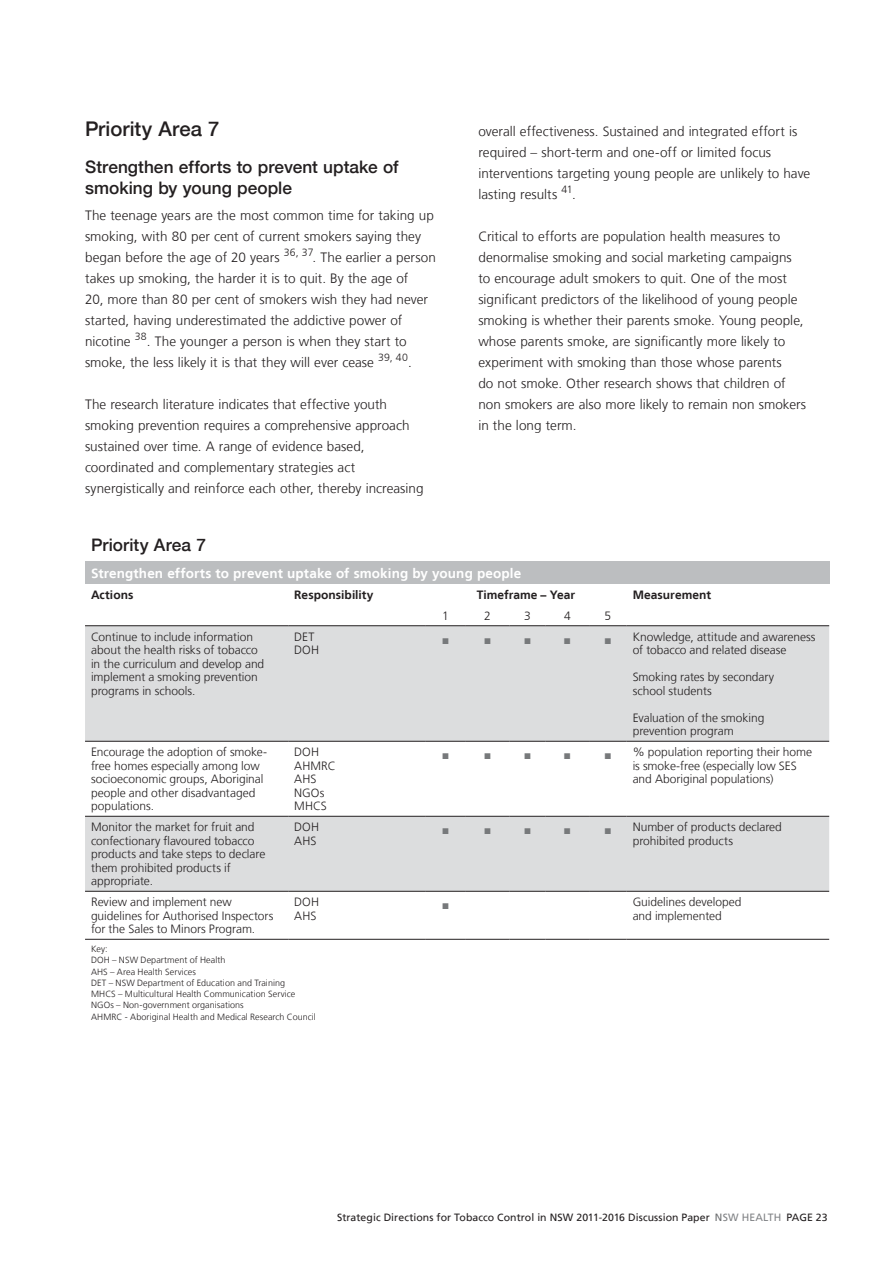
<style>
.page{position:relative;width:893px;height:1263px;background:#fff}
.page>*{position:absolute;margin:0;border:0;box-sizing:border-box;transform-origin:0 0}
.t1{font:500 20.25px "Helvetica Neue LT";letter-spacing:.005em;color:#231f20}
.t2{font:500 17.25px/21px "Helvetica Neue LT";color:#231f20}
.t3{font:300 13.5px/21px "Frutiger LT";letter-spacing:.005em;color:#231f20}
.t4{font:700 13.5px "Frutiger LT";letter-spacing:.01em;color:#fff}
.t5{font:300 12px/13.5px "Frutiger LT";color:#231f20}
.t6{font:700 12px "Frutiger LT";letter-spacing:.005em;color:#231f20}
.t7{font:10.5px "Frutiger LT";letter-spacing:.005em;color:#231f20}
.t8{font:300 9px/11.2px "Frutiger LT";letter-spacing:.005em;color:#231f20}
.t9{font:8.25px "Zapf Dingbats Std";color:#77797b}
.s1{color:#77797b}
.s2{color:#6d6f71}
.s3{color:#808285}
</style>
<div class="page">
<div style="left:85px;top:562px;width:744px;height:22px;background:#bcbec0"></div>
<svg style="left:85px;top:626px;width:744px;height:265px;fill:#dcddde"></svg>
<hr style="left:85px;top:625px;width:203px;height:1px;background:#231f20">
<hr style="left:288px;top:625px;width:137px;height:1px;background:#231f20">
<hr style="left:425px;top:625px;width:41px;height:1px;background:#231f20">
<hr style="left:466px;top:625px;width:43px;height:1px;background:#231f20">
<hr style="left:509px;top:625px;width:37px;height:1px;background:#231f20">
<hr style="left:546px;top:625px;width:43px;height:1px;background:#231f20">
<hr style="left:589px;top:625px;width:38px;height:1px;background:#231f20">
<hr style="left:627px;top:625px;width:202px;height:1px;background:#231f20">
<hr style="left:85px;top:741px;width:203px;height:1px;background:#231f20">
<hr style="left:288px;top:741px;width:137px;height:1px;background:#231f20">
<hr style="left:627px;top:741px;width:202px;height:1px;background:#231f20">
<hr style="left:85px;top:816px;width:203px;height:1px;background:#231f20">
<hr style="left:288px;top:816px;width:137px;height:1px;background:#231f20">
<hr style="left:627px;top:816px;width:202px;height:1px;background:#231f20">
<hr style="left:85px;top:891px;width:203px;height:1px;background:#231f20">
<hr style="left:288px;top:891px;width:137px;height:1px;background:#231f20">
<hr style="left:627px;top:891px;width:202px;height:1px;background:#231f20">
<hr style="left:85px;top:939px;width:203px;height:1px;background:#231f20">
<hr style="left:288px;top:939px;width:137px;height:1px;background:#231f20">
<hr style="left:466px;top:939px;width:43px;height:1px;background:#231f20">
<hr style="left:509px;top:939px;width:37px;height:1px;background:#231f20">
<hr style="left:546px;top:939px;width:43px;height:1px;background:#231f20">
<hr style="left:589px;top:939px;width:38px;height:1px;background:#231f20">
<hr style="left:627px;top:939px;width:202px;height:1px;background:#231f20">
<hr style="left:425px;top:741px;width:41px;height:1px;background:#231f20">
<hr style="left:466px;top:741px;width:43px;height:1px;background:#231f20">
<hr style="left:509px;top:741px;width:37px;height:1px;background:#231f20">
<hr style="left:546px;top:741px;width:43px;height:1px;background:#231f20">
<hr style="left:589px;top:741px;width:38px;height:1px;background:#231f20">
<hr style="left:425px;top:816px;width:41px;height:1px;background:#231f20">
<hr style="left:466px;top:816px;width:43px;height:1px;background:#231f20">
<hr style="left:509px;top:816px;width:37px;height:1px;background:#231f20">
<hr style="left:546px;top:816px;width:43px;height:1px;background:#231f20">
<hr style="left:589px;top:816px;width:38px;height:1px;background:#231f20">
<hr style="left:425px;top:891px;width:41px;height:1px;background:#231f20">
<hr style="left:466px;top:891px;width:43px;height:1px;background:#231f20">
<hr style="left:509px;top:891px;width:37px;height:1px;background:#231f20">
<hr style="left:546px;top:891px;width:43px;height:1px;background:#231f20">
<hr style="left:589px;top:891px;width:38px;height:1px;background:#231f20">
<hr style="left:425px;top:939px;width:41px;height:1px;background:#231f20">
<h1 class="t1" style="left:85px;top:116px;width:136px">Priority Area 7</h1>
<p class="t2" style="left:85px;top:156px;width:315px">Strengthen efforts to prevent uptake of smoking by young people</p>
<p class="t3" style="left:85px;top:205px;width:352px">The teenage years are the most common time for taking up smoking, with 80 per cent of current smokers saying they began before the age of 20 years <sup>36,</sup> <sup>37</sup>. The earlier a person takes up smoking, the harder it is to quit. By the age of<br>20, more than 80 per cent of smokers wish they had never started, having underestimated the addictive power of nicotine <sup>38</sup>. The younger a person is when they start to smoke, the less likely it is that they will ever cease <sup>39,</sup> <sup>40</sup>.</p>
<p class="t3" style="left:85px;top:394px;width:340px">The research literature indicates that effective youth smoking prevention requires a comprehensive approach sustained over time. A range of evidence based, coordinated and complementary strategies act synergistically and reinforce each other, thereby increasing</p>
<p class="t3" style="left:478px;top:121px;width:333px">overall effectiveness. Sustained and integrated effort is required – short-term and one-off or limited focus interventions targeting young people are unlikely to have lasting results <sup>41</sup>.</p>
<p class="t3" style="left:478px;top:226px;width:329px">Critical to efforts are population health measures to denormalise smoking and social marketing campaigns to encourage adult smokers to quit. One of the most significant predictors of the likelihood of young people smoking is whether their parents smoke. Young people, whose parents smoke, are significantly more likely to experiment with smoking than those whose parents<br>do not smoke. Other research shows that children of non smokers are also more likely to remain non smokers in the long term.</p>
<p class="t2" style="left:91px;top:534px;width:116px">Priority Area 7</p>
<p class="t4" style="left:91px;top:565px;width:432px">Strengthen efforts to prevent uptake of smoking by young people</p>
<p class="t6" style="left:91px;top:587px;width:44px">Actions</p>
<p class="t6" style="left:294px;top:587px;width:81px">Responsibility</p>
<p class="t6" style="left:477px;top:587px;width:100px">Timeframe – Year</p>
<p class="t6" style="left:633px;top:587px;width:80px">Measurement</p>
<p class="t5" style="left:442px;top:609px;width:8px">1</p>
<p class="t5" style="left:484px;top:609px;width:8px">2</p>
<p class="t5" style="left:524px;top:609px;width:8px">3</p>
<p class="t5" style="left:564px;top:609px;width:8px">4</p>
<p class="t5" style="left:605px;top:609px;width:8px">5</p>
<p class="t5" style="left:91px;top:630px;width:175px">Continue to include information about the health risks of tobacco in the curriculum and develop and implement a smoking prevention programs in schools.</p>
<p class="t5" style="left:294px;top:630px;width:26px">DET<br>DOH</p>
<p class="t9" style="left:442px;top:637px;width:8px">■</p>
<p class="t9" style="left:484px;top:637px;width:8px">■</p>
<p class="t9" style="left:524px;top:637px;width:8px">■</p>
<p class="t9" style="left:564px;top:637px;width:8px">■</p>
<p class="t5" style="left:605px;top:630px;width:212px;text-align:center"><span class="s1">■</span> Knowledge, attitude and awareness of tobacco and related disease</p>
<p class="t5" style="left:633px;top:670px;width:143px">Smoking rates by secondary school students</p>
<p class="t5" style="left:633px;top:711px;width:133px">Evaluation of the smoking prevention program</p>
<p class="t5" style="left:91px;top:745px;width:178px">Encourage the adoption of smoke&shy;free homes especially among low socioeconomic groups, Aboriginal people and other disadvantaged populations.</p>
<p class="t5" style="left:294px;top:745px;width:43px">DOH<br>AHMRC<br>AHS<br>NGOs<br>MHCS</p>
<p class="t9" style="left:442px;top:752px;width:8px">■</p>
<p class="t9" style="left:484px;top:752px;width:8px">■</p>
<p class="t9" style="left:524px;top:752px;width:8px">■</p>
<p class="t9" style="left:564px;top:752px;width:8px">■</p>
<p class="t5" style="left:633px;top:745px;width:181px;text-indent:-28px"><span class="s1">■</span> % population reporting their home is smoke-free (especially low SES and Aboriginal populations)</p>
<p class="t5" style="left:91px;top:820px;width:176px">Monitor the market for fruit and confectionary flavoured tobacco products and take steps to declare them prohibited products if appropriate.</p>
<p class="t5" style="left:294px;top:820px;width:26px">DOH<br>AHS</p>
<p class="t9" style="left:442px;top:827px;width:8px">■</p>
<p class="t9" style="left:484px;top:827px;width:8px">■</p>
<p class="t9" style="left:524px;top:827px;width:8px">■</p>
<p class="t9" style="left:564px;top:827px;width:8px">■</p>
<p class="t5" style="left:633px;top:820px;width:151px;text-indent:-28px"><span class="s1">■</span> Number of products declared prohibited products</p>
<p class="t5" style="left:91px;top:895px;width:184px">Review and implement new guidelines for Authorised Inspectors for the Sales to Minors Program.</p>
<p class="t5" style="left:294px;top:895px;width:26px">DOH<br>AHS</p>
<p class="t9" style="left:442px;top:902px;width:8px">■</p>
<p class="t5" style="left:633px;top:895px;width:110px">Guidelines developed and implemented</p>
<p class="t8" style="left:91px;top:943px;width:226px">Key:<br>DOH – NSW Department of Health<br>AHS – Area Health Services<br>DET – NSW Department of Education and Training<br>MHCS – Multicultural Health Communication Service NGOs – Non-government organisations<br>AHMRC - Aboriginal Health and Medical Research Council</p>
<p class="t7" style="left:337px;top:1211px;width:492px">Strategic Directions for Tobacco Control in NSW 2011-2016 Discussion Paper <span class="s2">N</span><span class="s3">SW Health</span> PAGE 23</p>
</div>
